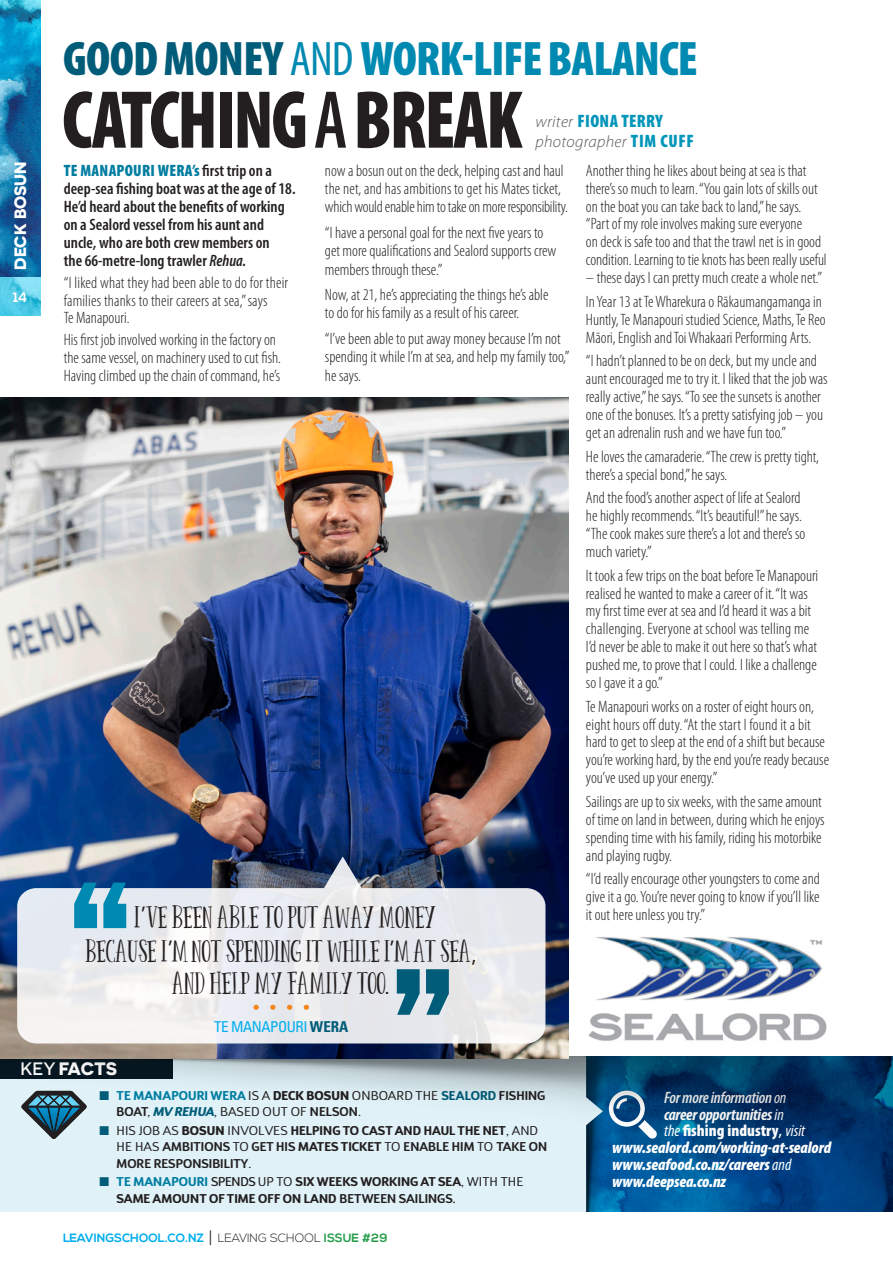
<style>
.page{position:relative;width:893px;height:1263px;background:#fff}
.page>*{position:absolute;margin:0;border:0;box-sizing:border-box;transform-origin:0 0}
.BODY_COPY-Myriad_Pro{font:900 condensed 82.8px "Myriad Pro";letter-spacing:-.03em;color:#231f20;scale:.9 1}
.BODY_COPY-Myriad_Pro-2{font:900 condensed 48.75px "Myriad Pro";letter-spacing:-.02em;color:#0089b1}
.BODY_INTRO-Myriad_Pr{font:27px/34.5px "Panda Tired Caps";letter-spacing:.005em;color:#231f20;text-align:center}
.BODY_COPY-Myriad_Pro-3{font:900 condensed 18px "Myriad Pro";letter-spacing:.02em;color:#0095b9}
.t1{font:700 18px "Novecentosanswide";letter-spacing:-.02em;color:#fff}
.BODY_COPY_issue__6{font:300 condensed 16.5px/17.9px "Myriad Pro";color:#231f20}
.BODY_COPY_issue__6-2{font:600 condensed 16.5px/18px "Myriad Pro";color:#231f20}
.BODY_COPY-Myriad_Pro-4{font:italic 900 condensed 16.5px/16.8px "Myriad Pro";letter-spacing:-.005em;color:#fff}
.BODY_COPY-Myriad_Pro-5{font:italic 700 condensed 16.5px/16.8px "Myriad Pro";letter-spacing:-.015em;color:#fff}
.BODY_COPY-Myriad_Pro-6{font:italic 300 16.5px "Myriad Pro";letter-spacing:.02em;color:#57585a}
.t2{font:700 16.5px "Novecentosanswide";color:#fff}
.BODY_INTRO-Myriad_Pr-2{font:condensed 15px "Univers";letter-spacing:-.03em;color:#00aeef}
.t3{font:700 13.5px "Nexa";color:#fff}
.KEY_FACTS_issue__10{font:600 12.75px/16.5px "D Sari";letter-spacing:.005em;color:#231f20}
.KEY_FACTS_issue__10-2{font:700 12.75px/16.5px "D Sari";letter-spacing:.005em;color:#231f20}
.KEY_FACTS_issue__10-3{font:12.75px/16.5px "D Sari";letter-spacing:.01em;color:#231f20}
.t4{font:700 12px "Nexa";color:#00aeef}
.s1{color:#005c78}
.s2{font-weight:400}
.s3{font-weight:600}
.s4{font-weight:300;font-style:italic;font-stretch:normal;font-size:16.5px;color:#57585a}
.s5{font-weight:900;font-style:normal;font-stretch:condensed;font-size:18px;color:#0095b9}
.s6{font-weight:900;color:#007da0}
.s7{font-style:italic}
.s8{font-family:"Univers";font-weight:300;font-stretch:condensed}
.s9{font-weight:700;color:#005c78}
.s10{font-weight:500}
.s11{font-weight:700;color:#007da0}
.s12{font-weight:800}
.s13{font-weight:800;font-style:italic;color:#005c78}
.s14{font-weight:700}
.s15{color:#007da0}
.s16{font-weight:300;font-size:18px;color:#231f20}
.s17{font-weight:300;color:#231f20}
.s18{color:#269d4c}
.s19{font-weight:900;font-style:normal}
.s20{font-weight:600;font-style:normal}
</style>
<div class="page">
<img style="left:588px;top:937px;width:239px;height:104px">
<img style="left:626px;top:1194px;width:267px;height:18px">
<img style="left:603px;top:1194px;width:23px;height:18px">
<div style="left:0;top:1194px;width:603px;height:18px;background:#e0f2f8"></div>
<img style="left:0;top:0;width:40px;height:315px">
<img style="left:0;top:1056px;width:893px;height:138px">
<img style="left:0;top:398px;width:568px;height:661px">
<svg style="left:17px;top:856px;width:528px;height:187px;fill:#e5e9ee"></svg>
<svg style="left:253px;top:1005px;width:6px;height:5px"></svg>
<svg style="left:270px;top:1005px;width:6px;height:5px"></svg>
<svg style="left:287px;top:1005px;width:5px;height:5px"></svg>
<svg style="left:304px;top:1005px;width:5px;height:5px"></svg>
<svg style="left:426px;top:969px;width:23px;height:46px"></svg>
<svg style="left:397px;top:969px;width:23px;height:46px"></svg>
<svg style="left:74px;top:882px;width:23px;height:46px"></svg>
<svg style="left:103px;top:882px;width:23px;height:46px"></svg>
<p class="BODY_COPY-Myriad_Pro-2" style="left:63px;top:28px;width:636px"><span class="s1">GOOD MONEY</span> <span class="s2">AND</span> WORK-LIFE BALANCE</p>
<p class="t2" style="left:10px;top:270px;width:110px;rotate:-90deg">DECK BOSUN</p>
<p class="t3" style="left:13px;top:289px;width:16px">14</p>
<p class="t2" style="left:10px;top:270px;width:84px;rotate:-90deg">JOB TITLE</p>
<p class="BODY_COPY-Myriad_Pro" style="left:62px;top:67px;width:513px">CATCHING <span class="s3">A</span> BREAK</p>
<p class="BODY_COPY-Myriad_Pro-3" style="left:535px;top:110px;width:129px"><span class="s4">writer</span> FIONA TERRY</p>
<p class="BODY_COPY-Myriad_Pro-6" style="left:535px;top:132px;width:160px">photographer <span class="s5">TIM CUFF</span></p>
<p class="BODY_COPY_issue__6-2" style="left:64px;top:161px;width:233px"><span class="s6">TE MANAPOURI WERA’s</span> first trip on a deep-sea fishing boat was at the age of 18.<br>He’d heard about the benefits of working on a Sealord vessel from his aunt and uncle, who are both crew members on<br>the 66-metre-long trawler <span class="s7">Rehua.</span></p>
<p class="BODY_COPY_issue__6" style="left:64px;top:273px;width:226px">“I liked what they had been able to do for their families thanks to their careers at sea,” says<br>Te Manapouri.</p>
<p class="BODY_COPY_issue__6" style="left:64px;top:331px;width:219px">His first job involved working in the factory on the same vessel, on machinery used to cut fish.<br>Having climbed up the chain of command, he’s</p>
<p class="BODY_COPY_issue__6" style="left:325px;top:161px;width:245px;line-height:18.3px">now a bosun out on the deck, helping cast and haul the net, and has ambitions to get his Mates ticket, which would enable him to take on more responsibility.</p>
<p class="BODY_COPY_issue__6" style="left:325px;top:223px;width:233px;line-height:18.3px">“I have a personal goal for the next five years to get more qualifications and Sealord supports crew members through these.”</p>
<p class="BODY_COPY_issue__6" style="left:325px;top:285px;width:225px;line-height:18.3px">Now, at 21, he’s appreciating the things he’s able to do for his family as a result of his career.</p>
<p class="BODY_COPY_issue__6" style="left:325px;top:329px;width:246px;line-height:18.3px">“I’ve been able to put away money because I’m not spending it while I’m at sea, and help my family too,” he says.</p>
<p class="BODY_INTRO-Myriad_Pr" style="left:86px;top:900px;width:393px">I<span class="s8">’</span>VE BEEN ABLE TO PUT AWAY MONEY<br>BECAUSE I<span class="s8">’</span>MNOT SPENDING IT WHILE I<span class="s8">’</span>MAT SEA<span class="s8">,</span></p>
<p class="BODY_INTRO-Myriad_Pr" style="left:172px;top:966px;width:220px">AND HELP MY FAMILY TOO<span class="s8">.</span></p>
<p class="BODY_INTRO-Myriad_Pr-2" style="left:214px;top:1017px;width:136px">TE MANAPOURI <span class="s9">WERA</span></p>
<p class="BODY_COPY_issue__6" style="left:586px;top:161px;width:242px">Another thing he likes about being at sea is that there’s so much to learn. “You gain lots of skills out on the boat you can take back to land,” he says. “Part of my role involves making sure everyone<br>on deck is safe too and that the trawl net is in good condition. Learning to tie knots has been really useful</p>
<p class="BODY_COPY_issue__6" style="left:586px;top:269px;width:238px">– these days I can pretty much create a whole net.”</p>
<p class="BODY_COPY_issue__6" style="left:586px;top:292px;width:241px">In Year 13 at Te Wharekura o Rākaumangamanga in<br>Huntly, Te Manapouri studied Science, Maths, Te Reo<br>Māori, English and Toi Whakaari Performing Arts.</p>
<p class="BODY_COPY_issue__6" style="left:586px;top:352px;width:243px">“I hadn’t planned to be on deck, but my uncle and aunt encouraged me to try it. I liked that the job was really active,” he says. “To see the sunsets is another one of the bonuses. It’s a pretty satisfying job – you get an adrenalin rush and we have fun too.”</p>
<p class="BODY_COPY_issue__6" style="left:586px;top:447px;width:234px">He loves the camaraderie. “The crew is pretty tight, there’s a special bond,” he says.</p>
<p class="BODY_COPY_issue__6" style="left:586px;top:489px;width:221px">And the food’s another aspect of life at Sealord he highly recommends. “It’s beautiful!” he says. “The cook makes sure there’s a lot and there’s so much variety.”</p>
<p class="BODY_COPY_issue__6" style="left:586px;top:566px;width:234px">It took a few trips on the boat before Te Manapouri realised he wanted to make a career of it. “It was my first time ever at sea and I’d heard it was a bit challenging. Everyone at school was telling me I’d never be able to make it out here so that’s what pushed me, to prove that I could. I like a challenge so I gave it a go.”</p>
<p class="BODY_COPY_issue__6" style="left:586px;top:697px;width:245px">Te Manapouri works on a roster of eight hours on, eight hours off duty. “At the start I found it a bit hard to get to sleep at the end of a shift but because you’re working hard, by the end you’re ready because you’ve used up your energy.”</p>
<p class="BODY_COPY_issue__6" style="left:586px;top:792px;width:240px">Sailings are up to six weeks, with the same amount of time on land in between, during which he enjoys spending time with his family, riding his motorbike and playing rugby.</p>
<p class="BODY_COPY_issue__6" style="left:586px;top:870px;width:235px;text-align:justify">“I’d really encourage other youngsters to come and give it a go. You’re never going to know if you’ll like it out here unless you try.”</p>
<p class="t1" style="left:20px;top:1057px;width:98px"><span class="s10">KEY</span> FACTS</p>
<p class="KEY_FACTS_issue__10-3" style="left:117px;top:1087px;width:430px;text-indent:-17px"><span class="s1">■</span> <span class="s11">TE MANAPOURI WERA</span> IS A <span class="s12">DECK BOSUN</span> ONBOARD THE <span class="s9">SEALORD</span> <span class="s3">FISHING<br>BOAT</span>, <span class="s13">MV REHUA</span>, BASED OUT OF <span class="s3">NELSON</span>.</p>
<p class="KEY_FACTS_issue__10" style="left:117px;top:1122px;width:432px;text-indent:-17px"><span class="s1">■</span> <span class="s2">HIS JOB AS</span> <span class="s12">BOSUN</span> <span class="s2">INVOLVES</span> <span class="s14">HELPING TO CAST AND HAUL THE NET</span><span class="s2">, AND<br>HE HAS</span> AMBITIONS <span class="s2">TO</span> GET HIS <span class="s14">MATES TICKET</span> <span class="s2">TO</span> ENABLE HIM <span class="s2">TO</span> TAKE ON<br>MORE RESPONSIBILITY<span class="s2">.</span></p>
<p class="KEY_FACTS_issue__10-2" style="left:117px;top:1173px;width:408px;text-indent:-17px"><span class="s1">■</span> <span class="s15">TE MANAPOURI</span> <span class="s10">SPENDS</span> <span class="s2">UP TO</span> SIX WEEKS WORKING AT SEA<span class="s2">, WITH THE<br></span>SAME AMOUNT OF TIME OFF ON LAND <span class="s3">BETWEEN SAILINGS</span><span class="s10">.</span></p>
<p class="t4" style="left:63px;top:1231px;width:326px">LEAVINGSCHOOL.CO.NZ <span class="s16">|</span> <span class="s17">LEAVING SCHOOL</span> <span class="s18">ISSUE #29</span></p>
<p class="BODY_COPY-Myriad_Pro-5" style="left:664px;top:1088px;width:143px"><span class="s3">For more information</span> <span class="s2">on </span>career opportunities<span class="s2">in<br>the</span> <span class="s19">fishing industry</span><span class="s20">,</span> <span class="s2">visit</span></p>
<p class="BODY_COPY-Myriad_Pro-4" style="left:612px;top:1139px;width:221px">www.sealord.com/working-at-sealord www.seafood.co.nz/careers <span class="s2">and</span></p>
<p class="BODY_COPY-Myriad_Pro-4" style="left:612px;top:1173px;width:115px">www.deepsea.co.nz</p>
</div>
